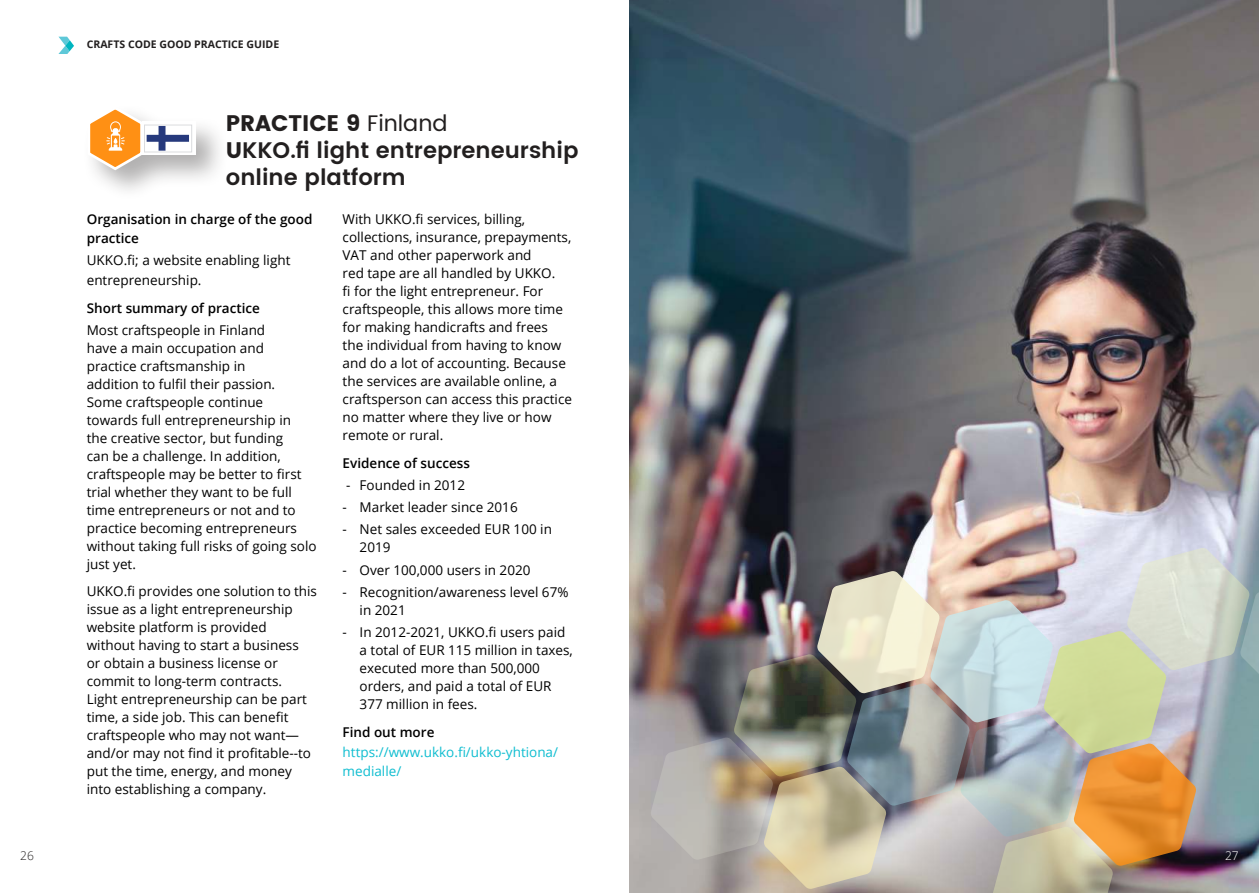
<style>
.page{position:relative;width:1259px;height:893px;background:#fff}
.page>*{position:absolute;margin:0;border:0;box-sizing:border-box;transform-origin:0 0}
.t1{font:600 22.5px/27px "Poppins";color:#221f1f}
.t2{font:13.5px/18px "Open Sans";color:#000}
.t3{font:600 13.5px/19.5px "Open Sans";color:#000}
.t4{font:13.5px/19.5px "Open Sans";color:#0ebdd0}
.t5{font:300 12px "Open Sans";color:#221f1f}
.t6{font:300 12px "Open Sans";color:#fff}
.t7{font:700 10.5px "Open Sans";color:#221f1f}
.s1{font-weight:400}
</style>
<div class="page">
<svg style="left:58px;top:37px;width:16px;height:17px"></svg>
<div style="left:83px;top:103px;width:145px;height:98px;background:#221f1f;opacity:.35"></div>
<div style="left:142px;top:121px;width:53px;height:34px;background:#fff"></div>
<div style="left:144px;top:125px;width:48px;height:27px;border:1px solid #dbdcde"></div>
<img style="left:629px;top:0;width:629px;height:893px">
<img style="left:650px;top:548px;width:608px;height:345px">
<svg style="left:86px;top:105px;width:103px;height:67px"></svg>
<p class="t5" style="left:20px;top:848px;width:15px">26</p>
<p class="t7" style="left:87px;top:40px;width:194px">CRAFTS CODE GOOD PRACTICE GUIDE</p>
<h1 class="t1" style="left:226px;top:111px;width:354px"><span class="s1">PRACTICE 9</span> <span class="s1">Finland<br></span><span class="s1">U</span>KKO.fi light entrepreneurship online platform</h1>
<p class="t3" style="left:87px;top:210px;width:227px">Organisation in charge of the good practice</p>
<p class="t2" style="left:87px;top:250px;width:205px;line-height:19.5px">UKKO.fi; a website enabling light entrepreneurship.</p>
<p class="t3" style="left:87px;top:299px;width:175px">Short summary of practice</p>
<p class="t2" style="left:87px;top:322px;width:231px">Most craftspeople in Finland<br>have a main occupation and practice craftsmanship in<br>addition to fulfil their passion.<br>Some craftspeople continue towards full entrepreneurship in<br>the creative sector, but funding<br>can be a challenge. In addition, craftspeople may be better to first trial whether they want to be full time entrepreneurs or not and to practice becoming entrepreneurs without taking full risks of going solo just yet.</p>
<p class="t2" style="left:87px;top:581px;width:232px">UKKO.fi provides one solution to this issue as a light entrepreneurship website platform is provided without having to start a business<br>or obtain a business license or commit to long-term contracts.<br>Light entrepreneurship can be part time, a side job. This can benefit craftspeople who may not want— and/or may not find it profitable--to put the time, energy, and money into establishing a company.</p>
<p class="t2" style="left:343px;top:209px;width:231px">With UKKO.fi services, billing, collections, insurance, prepayments,<br>VAT and other paperwork and<br>red tape are all handled by UKKO.<br>fi for the light entrepreneur. For craftspeople, this allows more time for making handicrafts and frees<br>the individual from having to know and do a lot of accounting. Because the services are available online, a craftsperson can access this practice no matter where they live or how remote or rural.</p>
<p class="t3" style="left:343px;top:454px;width:129px">Evidence of success</p>
<p class="t2" style="left:346px;top:477px;width:120px">- Founded in 2012</p>
<p class="t2" style="left:343px;top:499px;width:177px">- Market leader since 2016</p>
<p class="t2" style="left:360px;top:522px;width:194px;text-indent:-17px">- Net sales exceeded EUR 100 in<br>2019</p>
<p class="t2" style="left:343px;top:562px;width:189px">- Over 100,000 users in 2020</p>
<p class="t2" style="left:360px;top:584px;width:210px;text-indent:-17px">- Recognition/awareness level 67% in 2021</p>
<p class="t2" style="left:360px;top:623px;width:215px;text-indent:-17px">- In 2012-2021, UKKO.fi users paid a total of EUR 115 million in taxes, executed more than 500,000 orders, and paid a total of EUR<br>377 million in fees.</p>
<p class="t3" style="left:343px;top:724px;width:93px">Find out more</p>
<p class="t4" style="left:343px;top:742px;width:217px">https://www.ukko.fi/ukko-yhtiona/ medialle/</p>
<p class="t6" style="left:1225px;top:848px;width:15px">27</p>
</div>
